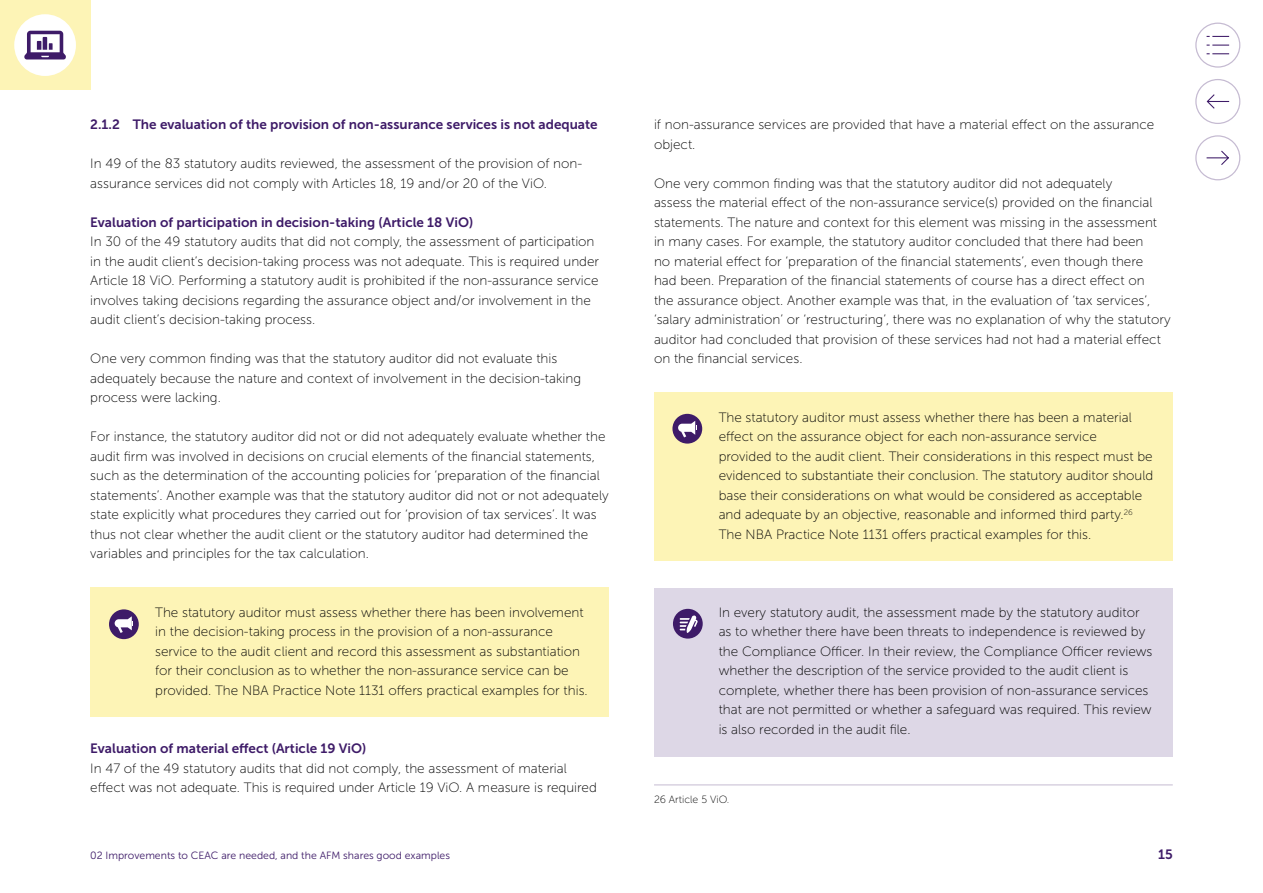
<style>
.page{position:relative;width:1263px;height:893px;background:#fff}
.page>*{position:absolute;margin:0;border:0;box-sizing:border-box;transform-origin:0 0}
.P_-_Platte_tekst{font:13.5px/19.5px "Museo Sans 100";color:#000}
.Kader_platte_tekst{font:13.5px/19.5px "Museo Sans 100";color:#000}
.H4_-_Alineakop{font:13.5px "Museo Sans 700";color:#3e1b68}
.H4_-_Alineakop_met_c{font:13.5px "Museo Sans 700";color:#3e1b68}
.t1{font:10.5px "Museo Sans 300";color:#3e1b68}
.Voetnote{font:10.5px "Museo Sans 100";color:#000}
</style>
<div class="page">
<svg style="left:1195px;top:135px;width:45px;height:45px"></svg>
<svg style="left:1195px;top:79px;width:45px;height:45px"></svg>
<svg style="left:1195px;top:23px;width:45px;height:45px"></svg>
<div style="left:0;top:0;width:90px;height:90px;background:#fdf4b6"></div>
<div style="left:654px;top:393px;width:519px;height:168px;background:#fdf4b6"></div>
<div style="left:654px;top:588px;width:519px;height:168px;background:#ddd7e6"></div>
<hr style="left:654px;top:785px;width:519px;height:1px;background:#c5bbd2">
<div style="left:90px;top:588px;width:519px;height:129px;background:#fdf4b6"></div>
<div style="left:14px;top:14px;width:62px;height:62px;background:#fff;border-radius:31px"></div>
<svg style="left:24px;top:31px;width:42px;height:29px"></svg>
<div style="left:109px;top:609px;width:30px;height:30px;background:#3e1b68;border-radius:15px"></div>
<svg style="left:115px;top:616px;width:18px;height:17px"></svg>
<div style="left:672px;top:414px;width:30px;height:30px;background:#3e1b68;border-radius:15px"></div>
<svg style="left:678px;top:421px;width:19px;height:16px"></svg>
<div style="left:673px;top:609px;width:30px;height:30px;background:#3e1b68;border-radius:15px"></div>
<svg style="left:680px;top:615px;width:18px;height:18px"></svg>
<h4 class="H4_-_Alineakop_met_c" style="left:90px;top:117px;width:509px">2.1.2 The evaluation of the provision of non-assurance services is not adequate</h4>
<p class="P_-_Platte_tekst" style="left:90px;top:154px;width:493px">In 49 of the 83 statutory audits reviewed, the assessment of the provision of non&shy;assurance services did not comply with Articles 18, 19 and/or 20 of the ViO.</p>
<h4 class="H4_-_Alineakop" style="left:90px;top:215px;width:384px">Evaluation of participation in decision-taking (Article 18 ViO)</h4>
<p class="P_-_Platte_tekst" style="left:90px;top:232px;width:510px">In 30 of the 49 statutory audits that did not comply, the assessment of participation in the audit client’s decision-taking process was not adequate. This is required under Article 18 ViO. Performing a statutory audit is prohibited if the non-assurance service involves taking decisions regarding the assurance object and/or involvement in the audit client’s decision-taking process.</p>
<p class="P_-_Platte_tekst" style="left:90px;top:349px;width:492px">One very common finding was that the statutory auditor did not evaluate this adequately because the nature and context of involvement in the decision-taking process were lacking.</p>
<p class="P_-_Platte_tekst" style="left:90px;top:427px;width:520px">For instance, the statutory auditor did not or did not adequately evaluate whether the audit firm was involved in decisions on crucial elements of the financial statements, such as the determination of the accounting policies for ‘preparation of the financial statements’. Another example was that the statutory auditor did not or not adequately state explicitly what procedures they carried out for ‘provision of tax services’. It was thus not clear whether the audit client or the statutory auditor had determined the variables and principles for the tax calculation.</p>
<p class="P_-_Platte_tekst" style="left:654px;top:115px;width:502px">if non-assurance services are provided that have a material effect on the assurance object.</p>
<p class="P_-_Platte_tekst" style="left:654px;top:174px;width:518px">One very common finding was that the statutory auditor did not adequately<br>assess the material effect of the non-assurance service(s) provided on the financial statements. The nature and context for this element was missing in the assessment in many cases. For example, the statutory auditor concluded that there had been<br>no material effect for ‘preparation of the financial statements’, even though there<br>had been. Preparation of the financial statements of course has a direct effect on<br>the assurance object. Another example was that, in the evaluation of ‘tax services’, ‘salary administration’ or ‘restructuring’, there was no explanation of why the statutory auditor had concluded that provision of these services had not had a material effect on the financial services.</p>
<p class="Kader_platte_tekst" style="left:719px;top:408px;width:436px">The statutory auditor must assess whether there has been a material effect on the assurance object for each non-assurance service<br>provided to the audit client. Their considerations in this respect must be evidenced to substantiate their conclusion. The statutory auditor should base their considerations on what would be considered as acceptable and adequate by an objective, reasonable and informed third party.<sup>26<br></sup>The NBA Practice Note 1131 offers practical examples for this.</p>
<p class="Kader_platte_tekst" style="left:155px;top:602px;width:434px">The statutory auditor must assess whether there has been involvement in the decision-taking process in the provision of a non-assurance service to the audit client and record this assessment as substantiation for their conclusion as to whether the non-assurance service can be provided. The NBA Practice Note 1131 offers practical examples for this.</p>
<p class="Kader_platte_tekst" style="left:719px;top:603px;width:435px">In every statutory audit, the assessment made by the statutory auditor as to whether there have been threats to independence is reviewed by the Compliance Officer. In their review, the Compliance Officer reviews whether the description of the service provided to the audit client is complete, whether there has been provision of non-assurance services that are not permitted or whether a safeguard was required. This review is also recorded in the audit file.</p>
<h4 class="H4_-_Alineakop" style="left:90px;top:741px;width:278px">Evaluation of material effect (Article 19 ViO)</h4>
<p class="P_-_Platte_tekst" style="left:90px;top:758px;width:508px">In 47 of the 49 statutory audits that did not comply, the assessment of material effect was not adequate. This is required under Article 19 ViO. A measure is required</p>
<p class="Voetnote" style="left:654px;top:793px;width:77px">26 Article 5 ViO.</p>
<p class="t1" style="left:90px;top:850px;width:361px">02 Improvements to CEAC are needed, and the AFM shares good examples</p>
<p class="H4_-_Alineakop_met_c" style="left:1158px;top:847px;width:16px">15</p>
</div>
